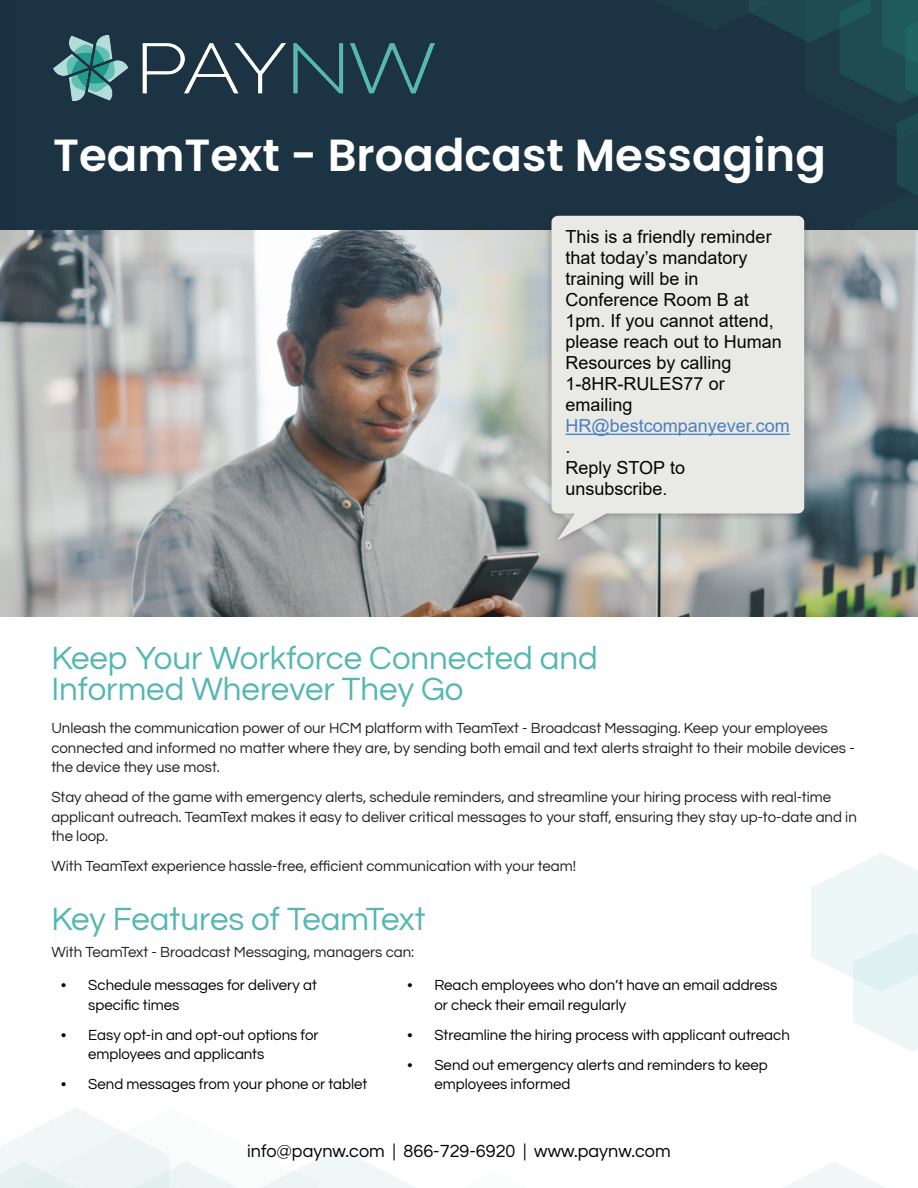
<style>
.page{position:relative;width:918px;height:1188px;background:#fff}
.page>*{position:absolute;margin:0;border:0;box-sizing:border-box;transform-origin:0 0}
.Main_headline{font:600 45px "Poppins";color:#fff}
.Callout_title{font:33px/31.5px "Questrial";color:#55b6b2}
.Footnote{font:18px/21px "Arial";color:#040503}
.Body_text_9_12{font:18px "Questrial";color:#000}
.Footnote-2{font:18px "Arial";color:#4b7fc1}
.Body_text_9_12-2{font:15px/19.5px "Questrial";color:#231f20}
.t1{font:15px/19.5px "Questrial";color:#000}
</style>
<div class="page">
<div style="left:17px;top:0;width:901px;height:230px;background:#1c3343"></div>
<img style="left:54px;top:35px;width:380px;height:66px">
<svg style="left:811px;top:853px;width:107px;height:199px"></svg>
<img style="left:0;top:230px;width:918px;height:387px">
<div style="left:544px;top:208px;width:268px;height:339px;background:#231f20;opacity:.4"></div>
<svg style="left:552px;top:216px;width:252px;height:325px;fill:#e9e9e5"></svg>
<hr style="left:566px;top:434px;width:224px;height:1px;background:#4b7fc1">
<p class="Main_headline" style="left:53px;top:130px;width:774px">TeamText - Broadcast Messaging</p>
<p class="Footnote" style="left:566px;top:226px;width:218px">This is a friendly reminder that today’s mandatory training will be in<br>Conference Room B at<br>1pm. If you cannot attend, please reach out to Human<br>Resources by calling</p>
<p class="Footnote" style="left:566px;top:373px;width:161px">1-8HR-RULES77 or emailing</p>
<p class="Footnote-2" style="left:566px;top:414px;width:226px">HR@bestcompanyever.com</p>
<p class="Footnote" style="left:566px;top:436px;width:7px">.</p>
<p class="Footnote" style="left:566px;top:457px;width:121px">Reply STOP to</p>
<p class="Footnote" style="left:566px;top:478px;width:104px">unsubscribe.</p>
<p class="Callout_title" style="left:51px;top:643px;width:548px">Keep Your Workforce Connected and<br>Informed Wherever They Go</p>
<p class="Body_text_9_12-2" style="left:51px;top:719px;width:805px">Unleash the communication power of our HCM platform with TeamText - Broadcast Messaging. Keep your employees connected and informed no matter where they are, by sending both email and text alerts straight to their mobile devices - the device they use most.</p>
<p class="Body_text_9_12-2" style="left:51px;top:788px;width:807px">Stay ahead of the game with emergency alerts, schedule reminders, and streamline your hiring process with real-time applicant outreach. TeamText makes it easy to deliver critical messages to your staff, ensuring they stay up-to-date and in the loop.</p>
<p class="Body_text_9_12-2" style="left:51px;top:857px;width:526px">With TeamText experience hassle-free, efficient communication with your team!</p>
<p class="Callout_title" style="left:51px;top:904px;width:376px">Key Features of TeamText</p>
<p class="Body_text_9_12-2" style="left:51px;top:942px;width:364px">With TeamText - Broadcast Messaging, managers can:</p>
<p class="t1" style="left:88px;top:976px;width:230px;text-indent:-27px">• Schedule messages for delivery at specific times</p>
<p class="t1" style="left:88px;top:1026px;width:232px;text-indent:-27px">• Easy opt-in and opt-out options for employees and applicants</p>
<p class="t1" style="left:61px;top:1075px;width:308px">• Send messages from your phone or tablet</p>
<p class="t1" style="left:434px;top:976px;width:344px;text-indent:-27px">• Reach employees who don’t have an email address or check their email regularly</p>
<p class="t1" style="left:407px;top:1026px;width:384px">• Streamline the hiring process with applicant outreach</p>
<p class="t1" style="left:434px;top:1056px;width:335px;text-indent:-27px">• Send out emergency alerts and reminders to keep employees informed</p>
<p class="Body_text_9_12" style="left:247px;top:1139px;width:425px">info@paynw.com | 866-729-6920 | www.paynw.com</p>
</div>
